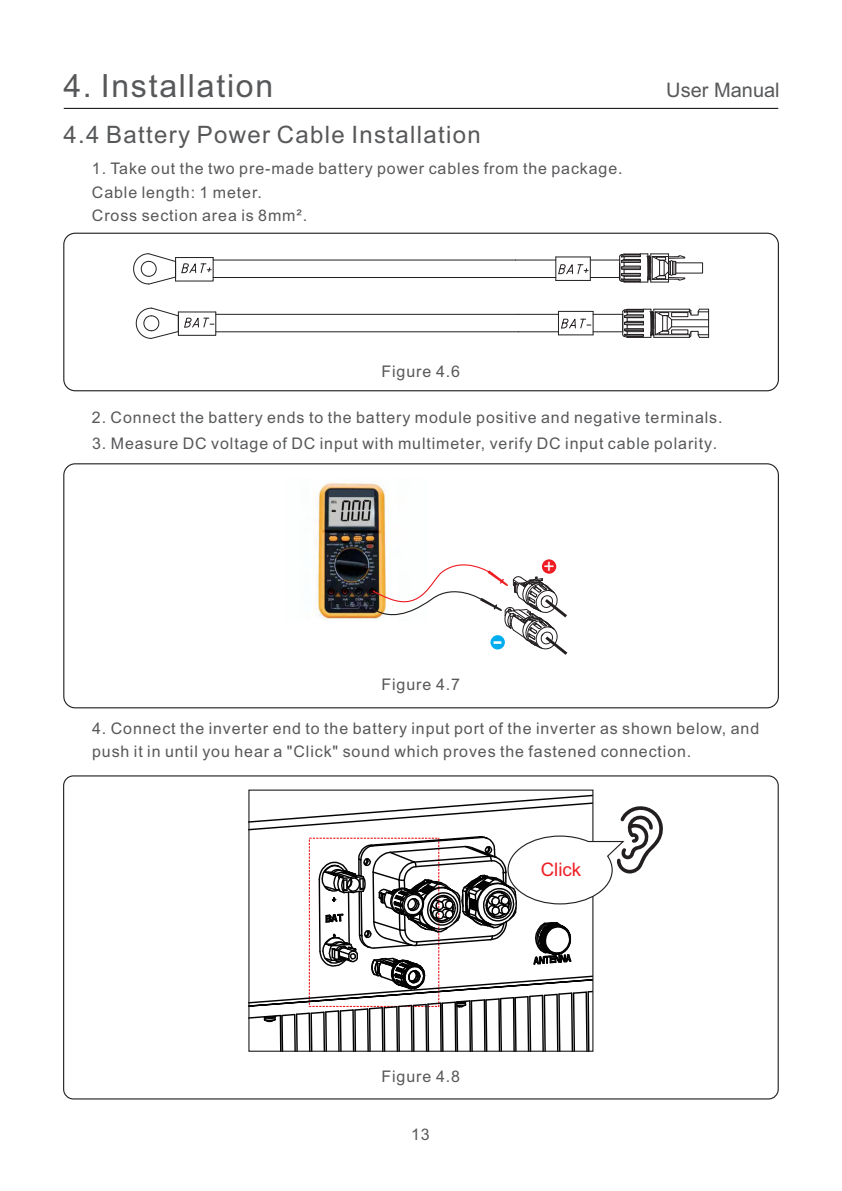
<style>
.page{position:relative;width:842px;height:1191px;background:#fff}
.page>*{position:absolute;margin:0;border:0;box-sizing:border-box;transform-origin:0 0}
.t1{font:32px "Arial";letter-spacing:.055em;color:#57585a}
.t2{font:28.6px "Arial";color:#fff}
.t3{font:24px "Arial";letter-spacing:.055em;color:#57585a}
.t4{font:20px "Arial";color:#57585a}
.t5{font:19px "Arial";color:#fff}
.t6{font:18.6px "Arial";color:#ee1d23}
.t7{font:16px/23.2px "Arial";letter-spacing:.055em;color:#57585a}
</style>
<div class="page">
<hr style="left:64px;top:108px;width:714px;height:1px;background:#231f20">
<hr style="left:515px;top:260px;width:41px;height:1px;background:#231f20">
<hr style="left:590px;top:260px;width:30px;height:1px;background:#231f20">
<hr style="left:556px;top:256px;width:34px;height:1px;background:#231f20">
<hr style="left:590px;top:277px;width:30px;height:1px;background:#231f20">
<hr style="left:515px;top:277px;width:41px;height:1px;background:#231f20">
<hr style="left:556px;top:280px;width:34px;height:1px;background:#231f20">
<hr style="left:213px;top:277px;width:302px;height:1px;background:#231f20">
<hr style="left:213px;top:260px;width:302px;height:1px;background:#231f20">
<svg style="left:555px;top:257px;width:36px;height:23px"></svg>
<svg style="left:133px;top:253px;width:81px;height:32px"></svg>
<svg style="left:618px;top:253px;width:68px;height:30px"></svg>
<hr style="left:518px;top:314px;width:40px;height:1px;background:#231f20">
<hr style="left:593px;top:314px;width:30px;height:1px;background:#231f20">
<hr style="left:593px;top:331px;width:30px;height:1px;background:#231f20">
<hr style="left:518px;top:331px;width:40px;height:1px;background:#231f20">
<hr style="left:216px;top:331px;width:302px;height:1px;background:#231f20">
<hr style="left:216px;top:314px;width:302px;height:1px;background:#231f20">
<svg style="left:558px;top:311px;width:36px;height:24px"></svg>
<svg style="left:135px;top:307px;width:82px;height:32px"></svg>
<svg style="left:622px;top:308px;width:87px;height:30px"></svg>
<div style="left:63px;top:233px;width:716px;height:158px;border:1px solid #231f20;border-radius:11px"></div>
<div style="left:63px;top:463px;width:716px;height:245px;border:1px solid #231f20;border-radius:11px"></div>
<img style="left:315px;top:482px;width:71px;height:138px">
<div style="left:330px;top:490px;width:44px;height:7px;background:#323d4b"></div>
<svg style="left:357px;top:553px;width:211px;height:102px"></svg>
<svg style="left:777px;top:820px;width:2px;height:7px"></svg>
<svg style="left:249px;top:790px;width:414px;height:262px"></svg>
<h1 class="t1" style="left:63px;top:73px;width:211px">4. Installation</h1>
<p class="t4" style="left:666px;top:82px;width:115px">User Manual</p>
<h3 class="t3" style="left:63px;top:126px;width:419px">4.4 Battery Power Cable Installation</h3>
<p class="t7" style="left:92px;top:159px;width:532px">1. Take out the two pre-made battery power cables from the package.<br>Cable length: 1 meter.<br>Cross section area is 8mm².</p>
<p class="t7" style="left:381px;top:361px;width:80px">Figure 4.6</p>
<p class="t7" style="left:92px;top:408px;width:632px">2. Connect the battery ends to the battery module positive and negative terminals.</p>
<p class="t7" style="left:92px;top:434px;width:627px">3. Measure DC voltage of DC input with multimeter, verify DC input cable polarity.</p>
<h2 class="t2" style="left:493px;top:629px;width:11px">-</h2>
<p class="t5" style="left:543px;top:559px;width:13px">+</p>
<p class="t7" style="left:381px;top:674px;width:80px">Figure 4.7</p>
<p class="t7" style="left:92px;top:718px;width:669px">4. Connect the inverter end to the battery input port of the inverter as shown below, and push it in until you hear a "Click" sound which proves the fastened connection.</p>
<p class="t7" style="left:381px;top:1066px;width:80px">Figure 4.8</p>
<p class="t7" style="left:411px;top:1124px;width:20px">13</p>
<p class="t6" style="left:541px;top:862px;width:42px">Click</p>
</div>
